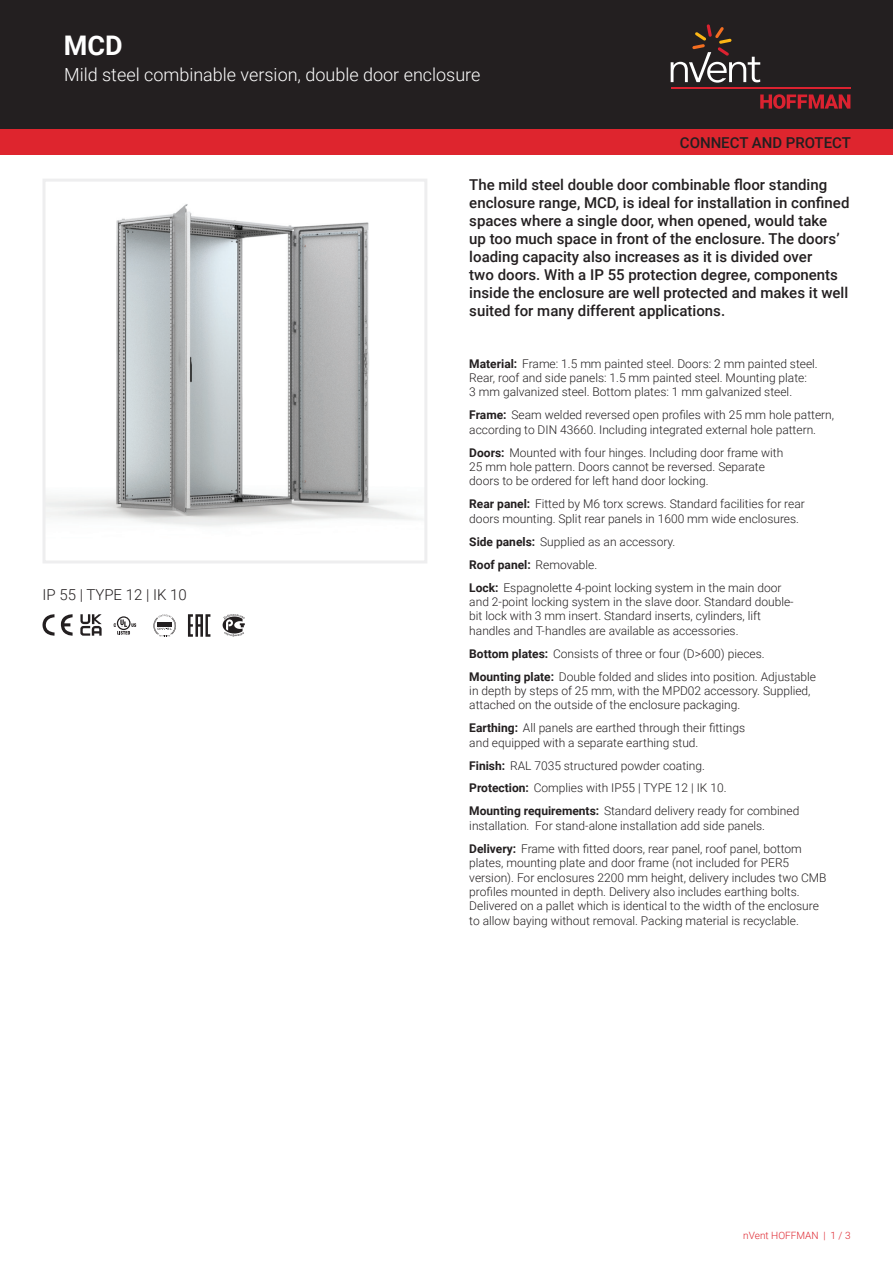
<style>
.page{position:relative;width:893px;height:1263px;background:#fff}
.page>*{position:absolute;margin:0;border:0;box-sizing:border-box;transform-origin:0 0}
.t1{font:700 27px "Roboto";color:#fff}
.t2{font:300 18px "Roboto";color:#fff}
.t3{font:500 15px/18px "Roboto";color:#231f20}
.t4{font:300 15px "Roboto";color:#231f20}
.t5{font:300 12px/14.4px "Roboto";color:#231f20}
.t6{font:300 10.05px "Roboto";color:#de252e}
.s1{font-weight:700}
</style>
<div class="page">
<div style="left:0;top:0;width:893px;height:129px;background:#231f20"></div>
<svg style="left:760px;top:94px;width:90px;height:15px"></svg>
<hr style="left:671px;top:88px;width:179px;height:1px;background:#db2230">
<svg style="left:671px;top:24px;width:89px;height:59px"></svg>
<div style="left:0;top:129px;width:893px;height:26px;background:#de252e"></div>
<img style="left:47px;top:204px;width:376px;height:322px">
<div style="left:43px;top:179px;width:384px;height:384px;border:3px solid #eeeeef"></div>
<svg style="left:43px;top:614px;width:30px;height:22px"></svg>
<svg style="left:80px;top:614px;width:22px;height:22px"></svg>
<svg style="left:114px;top:616px;width:22px;height:19px"></svg>
<svg style="left:153px;top:614px;width:23px;height:22px"></svg>
<svg style="left:188px;top:614px;width:22px;height:23px"></svg>
<svg style="left:223px;top:614px;width:22px;height:23px"></svg>
<h1 class="t1" style="left:64px;top:26px;width:60px">MCD</h1>
<h2 class="t2" style="left:64px;top:62px;width:418px">Mild steel combinable version, double door enclosure</h2>
<p class="t3" style="left:680px;top:133px;width:173px">CONNECT AND PROTECT</p>
<p class="t4" style="left:43px;top:584px;width:146px">IP 55 | TYPE 12 | IK 10</p>
<p class="t3" style="left:469px;top:175px;width:382px">The mild steel double door combinable floor standing enclosure range, MCD, is ideal for installation in confined spaces where a single door, when opened, would take<br>up too much space in front of the enclosure. The doors’ loading capacity also increases as it is divided over<br>two doors. With a IP 55 protection degree, components inside the enclosure are well protected and makes it well suited for many different applications.</p>
<p class="t5" style="left:469px;top:356px;width:350px"><span class="s1">Material:</span> Frame: 1.5 mm painted steel. Doors: 2 mm painted steel.<br>Rear, roof and side panels: 1.5 mm painted steel. Mounting plate:<br>3 mm galvanized steel. Bottom plates: 1 mm galvanized steel.</p>
<p class="t5" style="left:469px;top:407px;width:366px"><span class="s1">Frame:</span> Seam welded reversed open profiles with 25 mm hole pattern, according to DIN 43660. Including integrated external hole pattern.</p>
<p class="t5" style="left:469px;top:445px;width:315px"><span class="s1">Doors:</span> Mounted with four hinges. Including door frame with<br>25 mm hole pattern. Doors cannot be reversed. Separate doors to be ordered for left hand door locking.</p>
<p class="t5" style="left:469px;top:496px;width:337px"><span class="s1">Rear panel:</span> Fitted by M6 torx screws. Standard facilities for rear doors mounting. Split rear panels in 1600 mm wide enclosures.</p>
<p class="t5" style="left:469px;top:529px;width:314px;line-height:23px"><span class="s1">Side panels:</span> Supplied as an accessory.<br><span class="s1">Roof panel:</span> Removable.<br><span class="s1">Lock:</span> Espagnolette 4-point locking system in the main door</p>
<p class="t5" style="left:469px;top:594px;width:326px">and 2-point locking system in the slave door. Standard double&shy;bit lock with 3 mm insert. Standard inserts, cylinders, lift handles and T-handles are available as accessories.</p>
<p class="t5" style="left:469px;top:641px;width:348px;line-height:23px"><span class="s1">Bottom plates:</span> Consists of three or four (D&gt;600) pieces.<br><span class="s1">Mounting plate:</span> Double folded and slides into position. Adjustable</p>
<p class="t5" style="left:469px;top:683px;width:343px">in depth by steps of 25 mm, with the MPD02 accessory. Supplied, attached on the outside of the enclosure packaging.</p>
<p class="t5" style="left:469px;top:720px;width:277px"><span class="s1">Earthing:</span> All panels are earthed through their fittings and equipped with a separate earthing stud.</p>
<p class="t5" style="left:469px;top:753px;width:332px;line-height:23px"><span class="s1">Finish:</span> RAL 7035 structured powder coating.<br><span class="s1">Protection:</span> Complies with IP55 | TYPE 12 | IK 10.<br><span class="s1">Mounting requirements:</span> Standard delivery ready for combined</p>
<p class="t5" style="left:469px;top:814px;width:334px;line-height:23px">installation. For stand-alone installation add side panels.<br><span class="s1">Delivery:</span> Frame with fitted doors, rear panel, roof panel, bottom</p>
<p class="t5" style="left:469px;top:855px;width:359px">plates, mounting plate and door frame (not included for PER5 version). For enclosures 2200 mm height, delivery includes two CMB profiles mounted in depth. Delivery also includes earthing bolts.<br>Delivered on a pallet which is identical to the width of the enclosure to allow baying without removal. Packing material is recyclable.</p>
<p class="t6" style="left:743px;top:1229px;width:109px">nVent HOFFMAN | 1 / 3</p>
</div>
